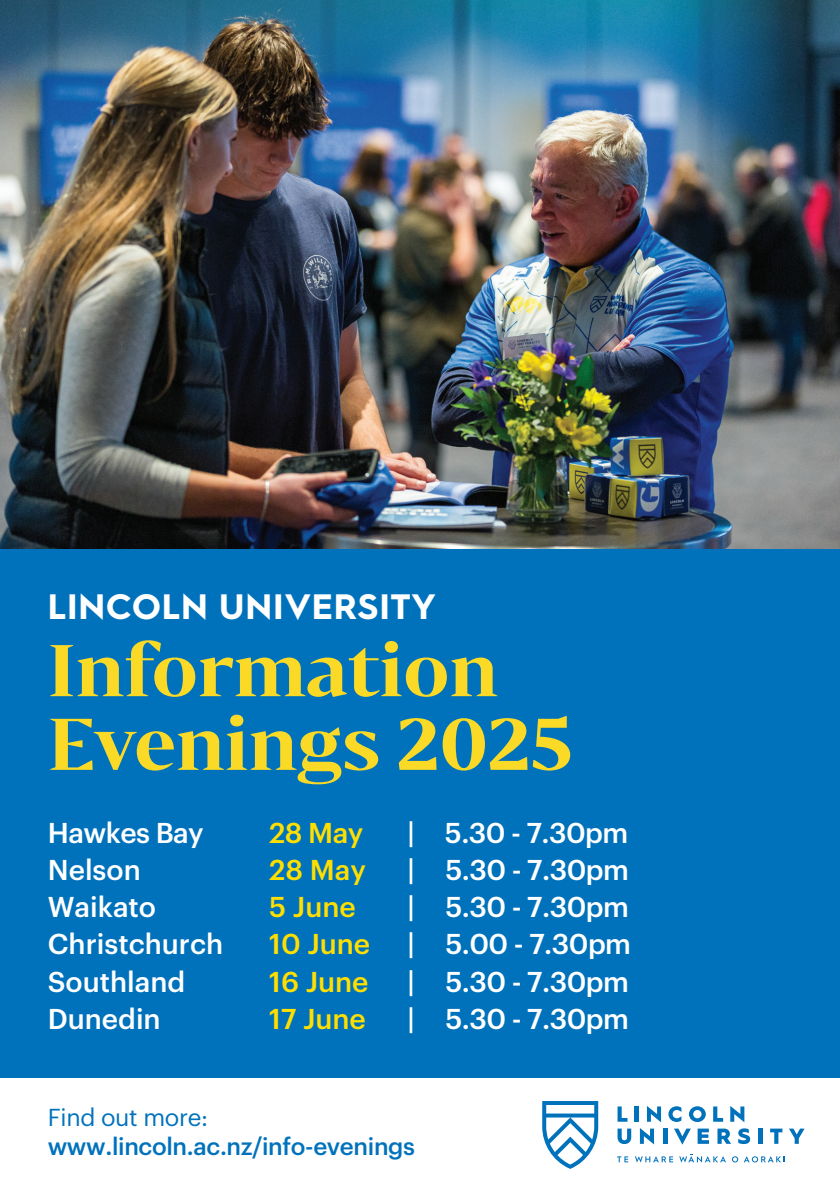
<style>
.page{position:relative;width:840px;height:1191px;background:#fff}
.page>*{position:absolute;margin:0;border:0;box-sizing:border-box;transform-origin:0 0}
.t1{font:700 69px/73.6px "Bw Darius DEMO";color:#fada26}
.t2{font:700 35.4px "Hurme Geometric Sans 2";letter-spacing:.025em;color:#fff}
.t3{font:500 28px/37.2px "Graphik";color:#fff}
.t4{font:500 28px/37.2px "Graphik";color:#ffdf01}
.t5{font:500 24px "Graphik";letter-spacing:-.015em;color:#0072bc}
.t6{font:24px "Graphik";letter-spacing:-.015em;color:#0072bc}
</style>
<div class="page">
<div style="left:0;top:250px;width:839px;height:828px;background:#0072bc"></div>
<img style="left:0;top:0;width:839px;height:549px">
<svg style="left:789px;top:1128px;width:15px;height:15px"></svg>
<svg style="left:770px;top:1128px;width:12px;height:15px"></svg>
<svg style="left:717px;top:1128px;width:13px;height:15px"></svg>
<svg style="left:663px;top:1128px;width:3px;height:15px"></svg>
<svg style="left:758px;top:1128px;width:3px;height:15px"></svg>
<svg style="left:617px;top:1128px;width:14px;height:16px"></svg>
<svg style="left:697px;top:1128px;width:11px;height:15px"></svg>
<svg style="left:674px;top:1128px;width:16px;height:16px"></svg>
<svg style="left:639px;top:1128px;width:14px;height:16px"></svg>
<svg style="left:738px;top:1128px;width:11px;height:16px"></svg>
<svg style="left:730px;top:1106px;width:14px;height:16px"></svg>
<svg style="left:617px;top:1106px;width:10px;height:15px"></svg>
<hr style="left:634px;top:1106px;width:4px;height:15px;background:#0072bc">
<svg style="left:647px;top:1106px;width:13px;height:16px"></svg>
<svg style="left:689px;top:1106px;width:16px;height:16px"></svg>
<svg style="left:713px;top:1106px;width:9px;height:15px"></svg>
<svg style="left:668px;top:1106px;width:13px;height:16px"></svg>
<svg style="left:617px;top:1156px;width:11px;height:6px"></svg>
<svg style="left:731px;top:1156px;width:6px;height:6px"></svg>
<svg style="left:744px;top:1156px;width:40px;height:6px"></svg>
<svg style="left:635px;top:1156px;width:37px;height:6px"></svg>
<svg style="left:679px;top:1154px;width:46px;height:8px"></svg>
<svg style="left:542px;top:1101px;width:56px;height:67px"></svg>
<p class="t2" style="left:48px;top:581px;width:389px">LINCOLN UNIVERSITY</p>
<h1 class="t1" style="left:48px;top:630px;width:526px">Information<br>Evenings 2025</h1>
<p class="t3" style="left:48px;top:811px;width:177px">Hawkes Bay<br>Nelson<br>Waikato<br>Christchurch<br>Southland<br>Dunedin</p>
<p class="t4" style="left:269px;top:811px;width:102px">28 May<br>28 May<br>5 June<br>10 June<br>16 June<br>17 June</p>
<p class="t3" style="left:407px;top:812px;width:225px;text-align:justify">| 5.30 - 7.30pm | 5.30 - 7.30pm | 5.30 - 7.30pm | 5.00 - 7.30pm | 5.30 - 7.30pm | 5.30 - 7.30pm</p>
<p class="t6" style="left:48px;top:1099px;width:162px">Find out more:</p>
<p class="t5" style="left:48px;top:1128px;width:368px">www.lincoln.ac.nz/info-evenings</p>
</div>
